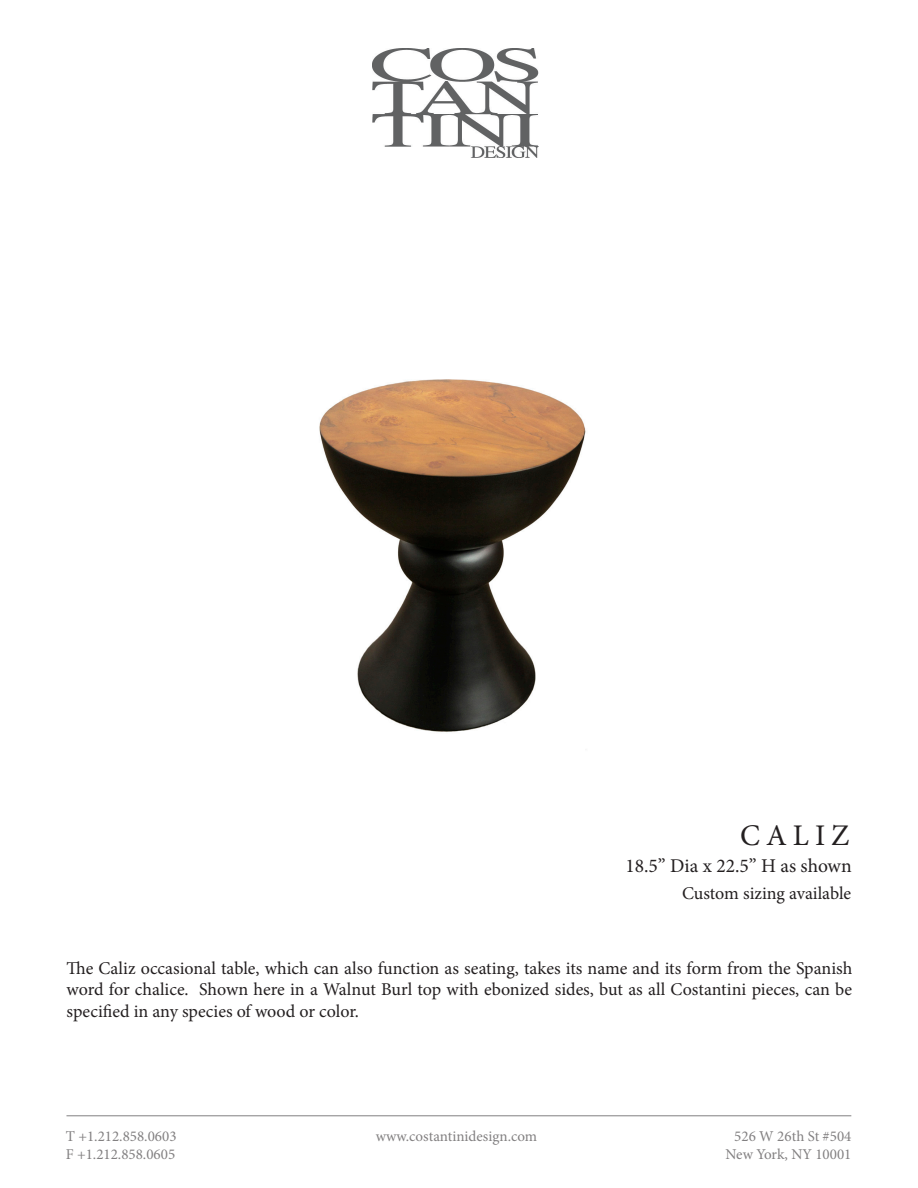
<style>
.page{position:relative;width:918px;height:1188px;background:#fff}
.page>*{position:absolute;margin:0;border:0;box-sizing:border-box;transform-origin:0 0}
.t1{font:30px "Minion Pro";letter-spacing:.2em;color:#231f20}
.t2{font:19.5px "Minion Pro";color:#231f20}
.t3{font:18px/21.6px "Minion Pro";color:#231f20;text-align:justify}
.t4{font:15px/18px "Minion Pro";color:#828081;text-align:center}
</style>
<div class="page">
<hr style="left:66px;top:1116px;width:785px;height:1px;background:#828081">
<img style="left:372px;top:49px;width:167px;height:109px">
<img style="left:319px;top:379px;width:267px;height:353px">
<p class="t1" style="left:740px;top:815px;width:111px">CALIZ</p>
<p class="t2" style="left:625px;top:853px;width:228px">18.5” Dia x 22.5” H as shown</p>
<p class="t3" style="left:682px;top:883px;width:171px">Custom sizing available</p>
<p class="t3" style="left:67px;top:957px;width:787px">The Caliz occasional table, which can also function as seating, takes its name and its form from the Spanish word for chalice. Shown here in a Walnut Burl top with ebonized sides, but as all Costantini pieces, can be specified in any species of wood or color.</p>
<p class="t4" style="left:66px;top:1128px;width:112px;text-align:left">T +1.212.858.0603<br>F +1.212.858.0605</p>
<p class="t4" style="left:376px;top:1128px;width:163px">www.costantinidesign.com</p>
<p class="t4" style="left:726px;top:1128px;width:127px">526 W 26th St #504<br>New York, NY 10001</p>
</div>
